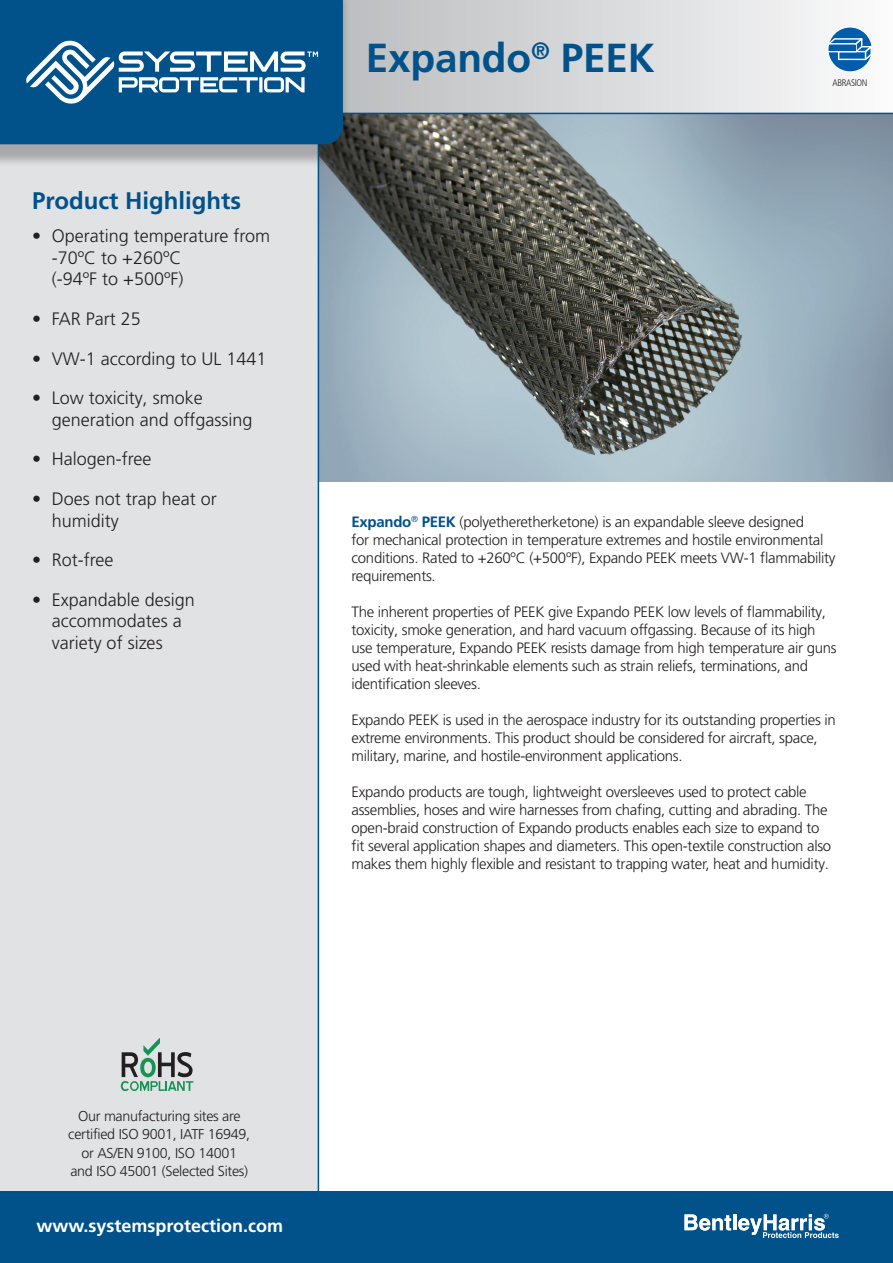
<style>
.page{position:relative;width:893px;height:1263px;background:#fff}
.page>*{position:absolute;margin:0;border:0;box-sizing:border-box;transform-origin:0 0}
.Product_Name{font:700 40.5px "Frutiger LT Pro";letter-spacing:-.005em;color:#01528a}
.Sidebar_Head{font:700 24px "Frutiger LT Pro";color:#01528a}
.Sidebar_Bullet{font:300 18px/21.6px "Frutiger LT Pro";color:#231f20}
.t1{font:700 18px "Frutiger LT Pro";color:#fff}
.Body{font:300 15px/18px "Frutiger LT Pro";letter-spacing:-.02em;color:#231f20}
.t2{font:300 14.25px/18.3px "Frutiger";letter-spacing:-.02em;color:#231f20;text-align:center}
.t3{font:300 condensed 9.45px "Frutiger LT Pro";letter-spacing:-.04em;color:#231f20}
.s1{font-weight:700;color:#01528a}
</style>
<div class="page">
<img style="left:319px;top:114px;width:574px;height:368px">
<div style="left:0;top:168px;width:319px;height:1023px;background:#e1e2e4"></div>
<svg style="left:351px;top:0;width:542px;height:114px"></svg>
<div style="left:0;top:0;width:351px;height:168px;background:#231f20;opacity:.3"></div>
<div style="left:0;top:0;width:343px;height:144px;background:#01528a"></div>
<div style="left:0;top:1191px;width:893px;height:72px;background:#01528a"></div>
<svg style="left:121px;top:1038px;width:72px;height:53px"></svg>
<div style="left:828px;top:27px;width:44px;height:45px;background:#015dab;border-radius:50%"></div>
<div style="left:828px;top:27px;width:44px;height:45px;border:1px solid #fff;border-radius:50%"></div>
<svg style="left:828px;top:36px;width:47px;height:26px"></svg>
<div style="left:829px;top:45px;width:26px;height:6px;background:#015dab"></div>
<svg style="left:684px;top:1214px;width:47px;height:16px"></svg>
<hr style="left:733px;top:1214px;width:3px;height:16px;background:#fff">
<svg style="left:738px;top:1214px;width:101px;height:24px"></svg>
<svg style="left:26px;top:41px;width:292px;height:63px"></svg>
<p class="Sidebar_Head" style="left:32px;top:186px;width:210px">Product Highlights</p>
<p class="Sidebar_Bullet" style="left:52px;top:225px;width:220px;text-indent:-20px">• Operating temperature from -70ºC to +260ºC<br>(-94ºF to +500ºF)</p>
<p class="Sidebar_Bullet" style="left:32px;top:308px;width:110px">• FAR Part 25</p>
<p class="Sidebar_Bullet" style="left:32px;top:348px;width:236px">• VW-1 according to UL 1441</p>
<p class="Sidebar_Bullet" style="left:52px;top:387px;width:202px;text-indent:-20px">• Low toxicity, smoke generation and offgassing</p>
<p class="Sidebar_Bullet" style="left:32px;top:448px;width:121px">• Halogen-free</p>
<p class="Sidebar_Bullet" style="left:52px;top:488px;width:167px;text-indent:-20px">• Does not trap heat or humidity</p>
<p class="Sidebar_Bullet" style="left:32px;top:549px;width:83px">• Rot-free</p>
<p class="Sidebar_Bullet" style="left:52px;top:589px;width:145px;text-indent:-20px">• Expandable design accommodates a variety of sizes</p>
<p class="Product_Name" style="left:366px;top:34px;width:290px">Expando<sup>®</sup> PEEK</p>
<p class="t3" style="left:833px;top:77px;width:36px">ABRASION</p>
<p class="Body" style="left:352px;top:513px;width:485px"><span class="s1">Expando</span><sup>®</sup> <span class="s1">PEEK</span> (polyetheretherketone) is an expandable sleeve designed<br>for mechanical protection in temperature extremes and hostile environmental conditions. Rated to +260ºC (+500ºF), Expando PEEK meets VW-1 flammability requirements.</p>
<p class="Body" style="left:352px;top:603px;width:487px">The inherent properties of PEEK give Expando PEEK low levels of flammability, toxicity, smoke generation, and hard vacuum offgassing. Because of its high use temperature, Expando PEEK resists damage from high temperature air guns used with heat-shrinkable elements such as strain reliefs, terminations, and identification sleeves.</p>
<p class="Body" style="left:352px;top:711px;width:486px">Expando PEEK is used in the aerospace industry for its outstanding properties in extreme environments. This product should be considered for aircraft, space, military, marine, and hostile-environment applications.</p>
<p class="Body" style="left:352px;top:783px;width:481px">Expando products are tough, lightweight oversleeves used to protect cable assemblies, hoses and wire harnesses from chafing, cutting and abrading. The open-braid construction of Expando products enables each size to expand to fit several application shapes and diameters. This open-textile construction also makes them highly flexible and resistant to trapping water, heat and humidity.</p>
<p class="t2" style="left:68px;top:1107px;width:183px">Our manufacturing sites are certified ISO 9001, IATF 16949, or AS/EN 9100, ISO 14001<br>and ISO 45001 (Selected Sites)</p>
<p class="t1" style="left:36px;top:1214px;width:248px">www.systemsprotection.com</p>
</div>
